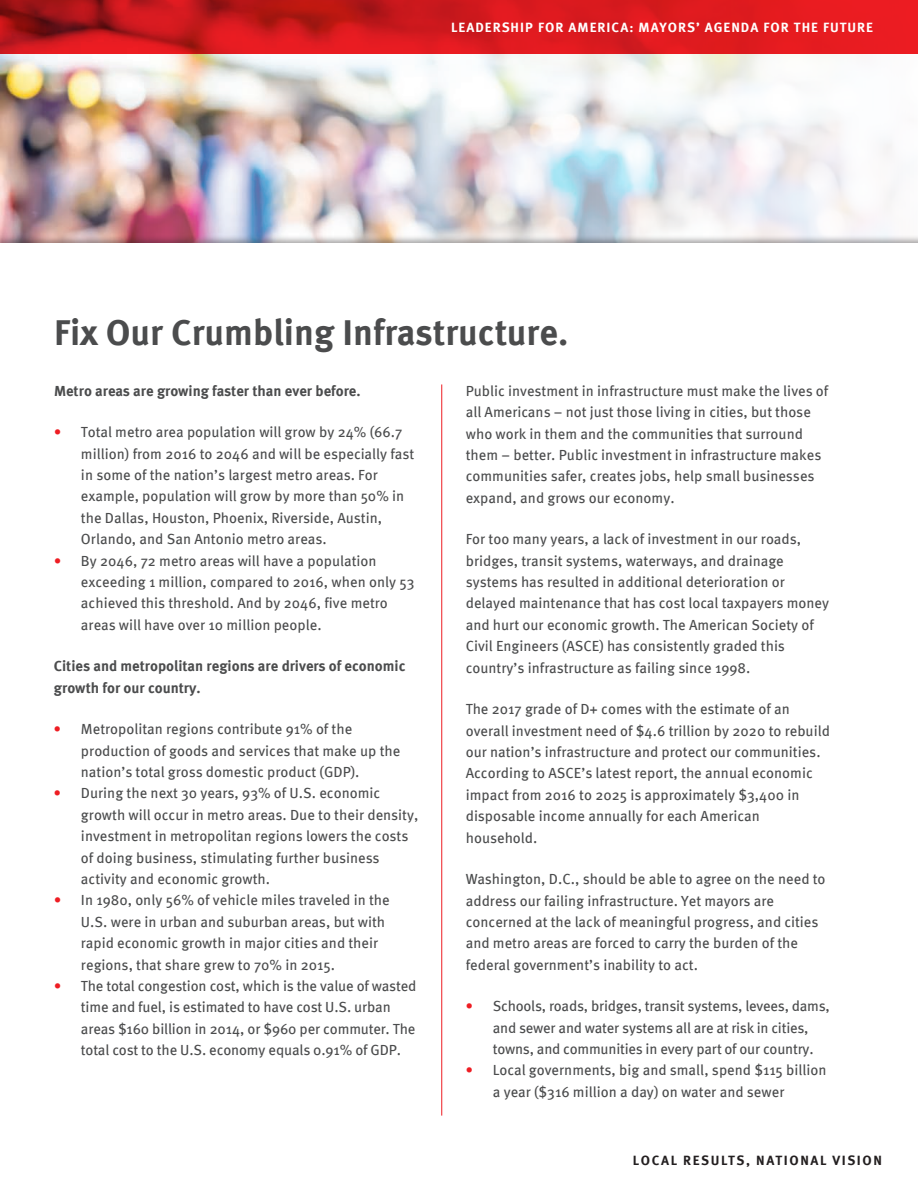
<style>
.page{position:relative;width:918px;height:1188px;background:#fff}
.page>*{position:absolute;margin:0;border:0;box-sizing:border-box;transform-origin:0 0}
.t1{font:700 36px "Meta GEO";color:#4b4c4d}
.t2{font:14.7px/21.5px "Meta GEO";color:#4b4c4d}
.t3{font:700 14.7px/21.5px "Meta GEO";color:#4b4c4d}
.t4{font:700 13.5px "Meta GEO";letter-spacing:.075em;color:#fff}
.t5{font:700 13.5px "Meta GEO";letter-spacing:.12em;color:#231f20}
.s1{font-weight:700;color:#ee1d23}
</style>
<div class="page">
<img style="left:0;top:54px;width:895px;height:181px">
<svg style="left:0;top:0;width:918px;height:54px;background:#d1191d"></svg>
<hr style="left:441px;top:384px;width:1px;height:732px;background:#ee1d23">
<p class="t4" style="left:451px;top:18px;width:424px">LEADERSHIP FOR AMERICA: MAYORS’ AGENDA FOR THE FUTURE</p>
<h1 class="t1" style="left:54px;top:307px;width:516px">Fix Our Crumbling Infrastructure.</h1>
<p class="t3" style="left:54px;top:379px;width:308px">Metro areas are growing faster than ever before.</p>
<p class="t2" style="left:81px;top:421px;width:335px;text-indent:-27px"><span class="s1">•</span> Total metro area population will grow by 24% (66.7 million) from 2016 to 2046 and will be especially fast in some of the nation’s largest metro areas. For example, population will grow by more than 50% in the Dallas, Houston, Phoenix, Riverside, Austin, Orlando, and San Antonio metro areas.</p>
<p class="t2" style="left:81px;top:549px;width:335px;text-indent:-27px"><span class="s1">•</span> By 2046, 72 metro areas will have a population exceeding 1 million, compared to 2016, when only 53 achieved this threshold. And by 2046, five metro areas will have over 10 million people.</p>
<p class="t3" style="left:54px;top:655px;width:353px">Cities and metropolitan regions are drivers of economic growth for our country.</p>
<p class="t2" style="left:81px;top:718px;width:321px;text-indent:-27px"><span class="s1">•</span> Metropolitan regions contribute 91% of the production of goods and services that make up the nation’s total gross domestic product (GDP).</p>
<p class="t2" style="left:81px;top:782px;width:339px;text-indent:-27px"><span class="s1">•</span> During the next 30 years, 93% of U.S. economic growth will occur in metro areas. Due to their density, investment in metropolitan regions lowers the costs of doing business, stimulating further business activity and economic growth.</p>
<p class="t2" style="left:81px;top:889px;width:310px;text-indent:-27px"><span class="s1">•</span> In 1980, only 56% of vehicle miles traveled in the U.S. were in urban and suburban areas, but with rapid economic growth in major cities and their regions, that share grew to 70% in 2015.</p>
<p class="t2" style="left:81px;top:974px;width:337px;text-indent:-27px"><span class="s1">•</span> The total congestion cost, which is the value of wasted time and fuel, is estimated to have cost U.S. urban areas $160 billion in 2014, or $960 per commuter. The total cost to the U.S. economy equals 0.91% of GDP.</p>
<p class="t2" style="left:466px;top:379px;width:364px">Public investment in infrastructure must make the lives of all Americans – not just those living in cities, but those who work in them and the communities that surround them – better. Public investment in infrastructure makes communities safer, creates jobs, help small businesses expand, and grows our economy.</p>
<p class="t2" style="left:466px;top:528px;width:365px">For too many years, a lack of investment in our roads, bridges, transit systems, waterways, and drainage systems has resulted in additional deterioration or delayed maintenance that has cost local taxpayers money and hurt our economic growth. The American Society of Civil Engineers (ASCE) has consistently graded this country’s infrastructure as failing since 1998.</p>
<p class="t2" style="left:466px;top:698px;width:366px">The 2017 grade of D+ comes with the estimate of an overall investment need of $4.6 trillion by 2020 to rebuild our nation’s infrastructure and protect our communities.<br>According to ASCE’s latest report, the annual economic impact from 2016 to 2025 is approximately $3,400 in disposable income annually for each American household.</p>
<p class="t2" style="left:466px;top:868px;width:361px">Washington, D.C., should be able to agree on the need to address our failing infrastructure. Yet mayors are concerned at the lack of meaningful progress, and cities and metro areas are forced to carry the burden of the federal government’s inability to act.</p>
<p class="t2" style="left:493px;top:995px;width:339px;text-indent:-27px"><span class="s1">•</span> Schools, roads, bridges, transit systems, levees, dams, and sewer and water systems all are at risk in cities, towns, and communities in every part of our country.</p>
<p class="t2" style="left:493px;top:1059px;width:335px;text-indent:-27px"><span class="s1">•</span> Local governments, big and small, spend $115 billion a year ($316 million a day) on water and sewer</p>
<p class="t5" style="left:633px;top:1150px;width:251px">LOCAL RESULTS, NATIONAL VISION</p>
</div>
